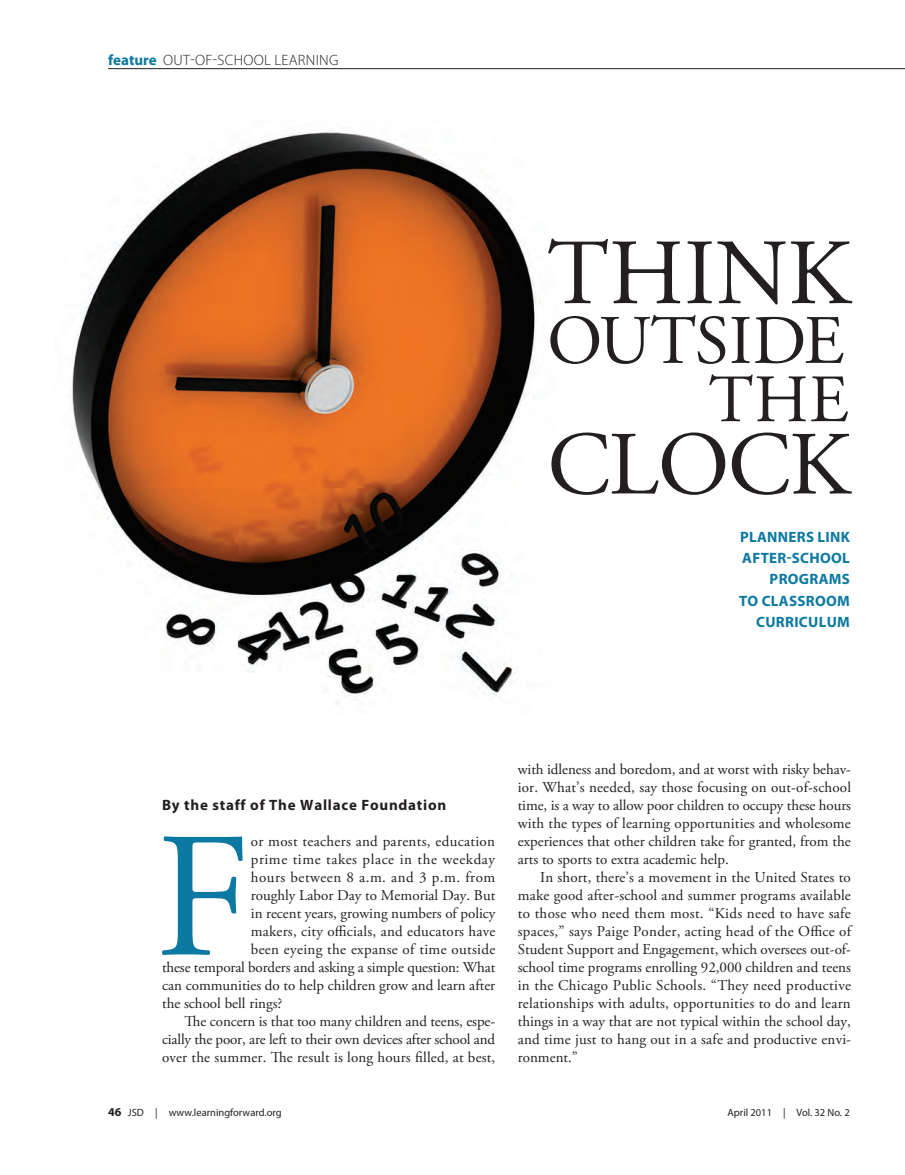
<style>
.page{position:relative;width:905px;height:1175px;background:#fff}
.page>*{position:absolute;margin:0;border:0;box-sizing:border-box;transform-origin:0 0}
.body{font:177.9px "Adobe Garamond Pro";color:#0b79a1}
.toppers{font:93px "Adobe Garamond Pro";color:#231f20}
.toppers-2{font:90px "Adobe Garamond Pro";letter-spacing:-.015em;color:#231f20}
.toppers-3{font:69.3px "Adobe Garamond Pro";letter-spacing:-.01em;color:#231f20}
.toppers-4{font:67.5px "Adobe Garamond Pro";color:#231f20}
.body-2{font:15px/18px "Adobe Garamond Pro";color:#231f20;text-align:justify}
.myriad_box{font:700 15px/21px "Myriad Pro";letter-spacing:.02em;color:#0b79a1;text-align:right}
.body-3{font:15px "Adobe Garamond Pro";letter-spacing:.02em;color:#231f20}
.body-4{font:15px "Adobe Garamond Pro";letter-spacing:.025em;color:#231f20}
.byline{font:700 15px "Myriad Pro";letter-spacing:.05em;color:#231f20}
.body-5{font:15px "Adobe Garamond Pro";letter-spacing:.04em;color:#231f20}
.body-6{font:15px "Adobe Garamond Pro";letter-spacing:.035em;color:#231f20}
.toppers-5{font:300 15px "Myriad Pro";letter-spacing:.02em;color:#231f20}
.t1{font:10.5px "Myriad Pro";color:#231f20}
.s1{font-weight:700;color:#0b79a1}
.s2{font-weight:700;font-size:12px}
</style>
<div class="page">
<hr style="left:108px;top:68px;width:796px;height:1px;background:#231f20">
<img style="left:71px;top:130px;width:470px;height:574px">
<p class="toppers-5" style="left:108px;top:52px;width:232px"><span class="s1">feature</span> OUT-OF-SCHOOL LEARNING</p>
<p class="toppers" style="left:547px;top:218px;width:304px">THINK</p>
<p class="toppers-3" style="left:547px;top:299px;width:298px">OUTSIDE</p>
<p class="toppers-4" style="left:708px;top:359px;width:141px">THE</p>
<p class="toppers-2" style="left:547px;top:411px;width:304px">CLOCK</p>
<p class="myriad_box" style="left:740px;top:527px;width:111px">PLANNERS LINK</p>
<p class="myriad_box" style="left:739px;top:548px;width:112px">AFTER-SCHOOL<br>PROGRAMS<br>TO CLASSROOM<br>CURRICULUM</p>
<p class="byline" style="left:162px;top:797px;width:286px">By the staff of The Wallace Foundation</p>
<p class="body" style="left:155px;top:791px;width:97px">F</p>
<p class="body-3" style="left:251px;top:832px;width:246px">or most teachers and parents, education</p>
<p class="body-5" style="left:251px;top:850px;width:246px">prime time takes place in the weekday</p>
<p class="body-6" style="left:251px;top:868px;width:246px">hours between 8 a.m. and 3 p.m. from</p>
<p class="body-2" style="left:251px;top:887px;width:246px">roughly Labor Day to Memorial Day. But</p>
<p class="body-2" style="left:251px;top:905px;width:246px">in recent years, growing numbers of policy</p>
<p class="body-2" style="left:251px;top:923px;width:246px">makers, city officials, and educators have</p>
<p class="body-4" style="left:251px;top:940px;width:246px">been eyeing the expanse of time outside</p>
<p class="body-2" style="left:162px;top:959px;width:335px">these temporal borders and asking a simple question: What</p>
<p class="body-2" style="left:162px;top:977px;width:334px">can communities do to help children grow and learn after</p>
<p class="body-2" style="left:162px;top:995px;width:122px">the school bell rings?</p>
<p class="body-2" style="left:162px;top:1013px;width:335px;text-indent:22px">The concern is that too many children and teens, espe&shy;cially the poor, are left to their own devices after school and over the summer. The result is long hours filled, at best,</p>
<p class="body-2" style="left:518px;top:761px;width:335px">with idleness and boredom, and at worst with risky behav&shy;ior. What’s needed, say those focusing on out-of-school time, is a way to allow poor children to occupy these hours with the types of learning opportunities and wholesome experiences that other children take for granted, from the arts to sports to extra academic help.</p>
<p class="body-2" style="left:518px;top:869px;width:335px;text-indent:22px">In short, there’s a movement in the United States to make good after-school and summer programs available to those who need them most. “Kids need to have safe spaces,” says Paige Ponder, acting head of the Office of Student Support and Engagement, which oversees out-of&shy;school time programs enrolling 92,000 children and teens in the Chicago Public Schools. “They need productive relationships with adults, opportunities to do and learn things in a way that are not typical within the school day, and time just to hang out in a safe and productive envi&shy;ronment.”</p>
<p class="t1" style="left:108px;top:1107px;width:175px"><span class="s2">46</span> JSD | www.learningforward.org</p>
<p class="t1" style="left:727px;top:1107px;width:124px">April 2011 | Vol. 32 No. 2</p>
</div>
